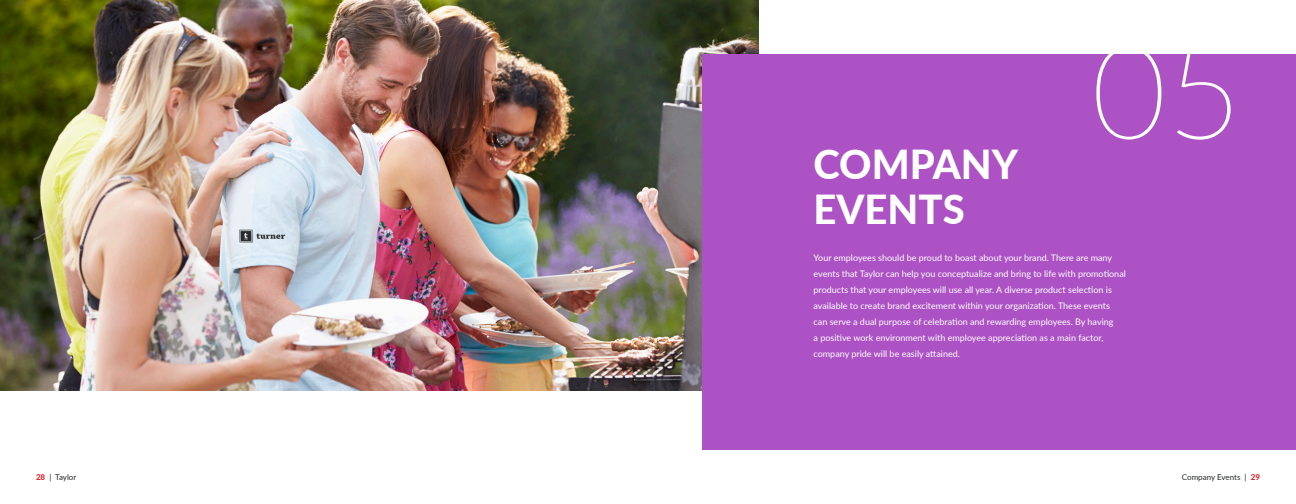
<style>
.page{position:relative;width:1296px;height:504px;background:#fff}
.page>*{position:absolute;margin:0;border:0;box-sizing:border-box;transform-origin:0 0}
.Section_Number{font:100 130px "Lato";color:#fff}
.Section_Title{font:800 40px "Lato";color:#fff}
.Body_Copy{font:9px/16px "Lato";color:#fff}
.t1{font:8px "Lato";color:#242729}
.s1{font-weight:800;color:#dc272d}
</style>
<div class="page">
<img style="left:0;top:0;width:759px;height:391px">
<div style="left:702px;top:54px;width:594px;height:396px;background:#ac52c4"></div>
<p class="Section_Number" style="left:1091px;top:3px;width:152px">05</p>
<p class="Section_Title" style="left:814px;top:135px;width:206px">COMPANY</p>
<p class="Section_Title" style="left:814px;top:180px;width:153px">EVENTS</p>
<p class="Body_Copy" style="left:814px;top:250px;width:314px">Your employees should be proud to boast about your brand. There are many events that Taylor can help you conceptualize and bring to life with promotional products that your employees will use all year. A diverse product selection is available to create brand excitement within your organization. These events can serve a dual purpose of celebration and rewarding employees. By having<br>a positive work environment with employee appreciation as a main factor, company pride will be easily attained.</p>
<p class="t1" style="left:36px;top:472px;width:42px"><span class="s1">28</span> | Taylor</p>
<p class="t1" style="left:1182px;top:472px;width:80px">Company Events | <span class="s1">29</span></p>
</div>
